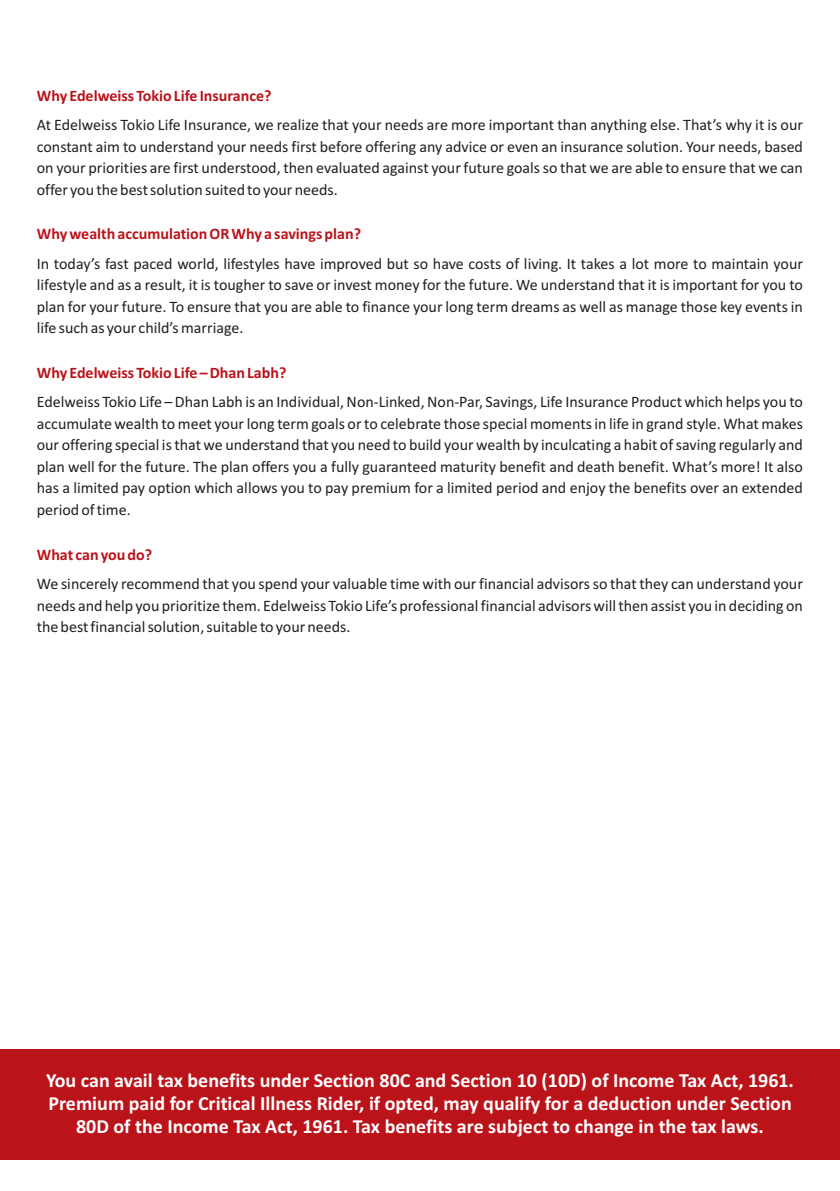
<style>
.page{position:relative;width:840px;height:1191px;background:#fff}
.page>*{position:absolute;margin:0;border:0;box-sizing:border-box;transform-origin:0 0}
.t1{font:700 20px/23.2px "Calibri";color:#fff;text-align:center}
.t2{font:16px/21.4px "Calibri";color:#231f20;text-align:justify}
.t3{font:700 16px "Calibri";color:#bb131a}
</style>
<div class="page">
<div style="left:0;top:1049px;width:839px;height:110px;background:#bb131a"></div>
<p class="t3" style="left:37px;top:89px;width:236px">Why Edelweiss Tokio Life Insurance?</p>
<p class="t2" style="left:37px;top:115px;width:767px">At Edelweiss Tokio Life Insurance, we realize that your needs are more important than anything else. That’s why it is our constant aim to understand your needs first before offering any advice or even an insurance solution. Your needs, based on your priorities are first understood, then evaluated against your future goals so that we are able to ensure that we can offer you the best solution suited to your needs.</p>
<p class="t3" style="left:37px;top:227px;width:325px">Why wealth accumulation OR Why a savings plan?</p>
<p class="t2" style="left:37px;top:254px;width:767px">In today’s fast paced world, lifestyles have improved but so have costs of living. It takes a lot more to maintain your lifestyle and as a result, it is tougher to save or invest money for the future. We understand that it is important for you to plan for your future. To ensure that you are able to finance your long term dreams as well as manage those key events in life such as your child’s marriage.</p>
<p class="t3" style="left:37px;top:366px;width:251px">Why Edelweiss Tokio Life – Dhan Labh?</p>
<p class="t2" style="left:37px;top:393px;width:767px">Edelweiss Tokio Life – Dhan Labh is an Individual, Non-Linked, Non-Par, Savings, Life Insurance Product which helps you to accumulate wealth to meet your long term goals or to celebrate those special moments in life in grand style. What makes our offering special is that we understand that you need to build your wealth by inculcating a habit of saving regularly and plan well for the future. The plan offers you a fully guaranteed maturity benefit and death benefit. What’s more! It also has a limited pay option which allows you to pay premium for a limited period and enjoy the benefits over an extended period of time.</p>
<p class="t3" style="left:37px;top:548px;width:117px">What can you do?</p>
<p class="t2" style="left:37px;top:574px;width:767px">We sincerely recommend that you spend your valuable time with our financial advisors so that they can understand your needs and help you prioritize them. Edelweiss Tokio Life’s professional financial advisors will then assist you in deciding on the best financial solution, suitable to your needs.</p>
<p class="t1" style="left:46px;top:1070px;width:749px">You can avail tax benefits under Section 80C and Section 10 (10D) of Income Tax Act, 1961.<br>Premium paid for Critical Illness Rider, if opted, may qualify for a deduction under Section<br>80D of the Income Tax Act, 1961. Tax benefits are subject to change in the tax laws.</p>
</div>
